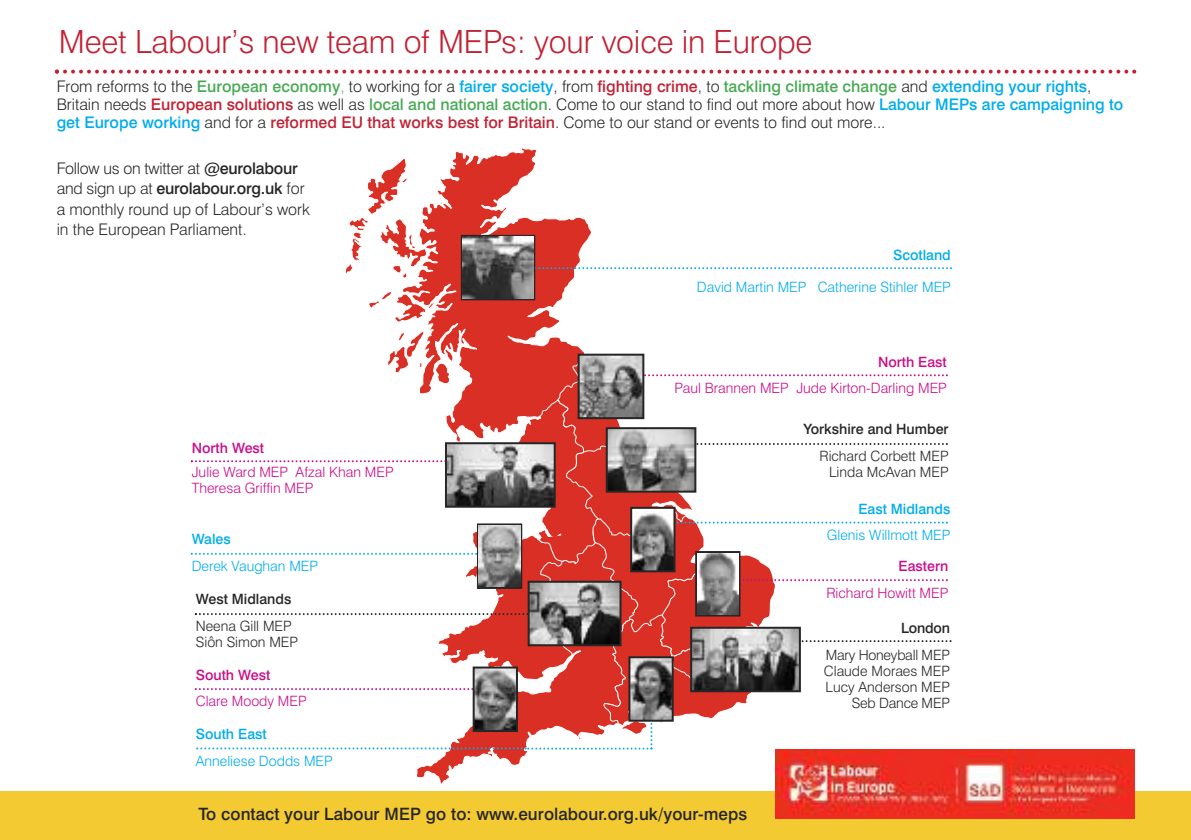
<style>
.page{position:relative;width:1191px;height:840px;background:#fff}
.page>*{position:absolute;margin:0;border:0;box-sizing:border-box;transform-origin:0 0}
.t1{font:300 32px "Swiss 721 BT";letter-spacing:-.005em;color:#c22234}
.t2{font:500 17px "Swiss 721 BT";letter-spacing:.005em;color:#272627}
.t3{font:300 16px/20px "Swiss 721 BT";color:#272627}
.t4{font:300 14.2px/16px "Swiss 721 BT";color:#272627;text-align:right}
.t5{font:300 14.2px/16px "Swiss 721 BT";color:#ca0d89}
.t6{font:300 14.2px "Swiss 721 BT";color:#00aded}
.t7{font:500 14.2px "Swiss 721 BT";color:#272627}
.t8{font:500 14.2px "Swiss 721 BT";color:#ca0d89}
.t9{font:500 14.2px "Swiss 721 BT";color:#00aded}
.s1{font-weight:500;color:#49aa56}
.s2{color:#49aa56}
.s3{font-weight:500;color:#00aded}
.s4{font-weight:500;color:#c22234}
.s5{font-weight:500}
</style>
<div class="page">
<svg style="left:401px;top:148px;width:371px;height:636px"></svg>
<svg style="left:368px;top:291px;width:67px;height:31px"></svg>
<svg style="left:345px;top:158px;width:82px;height:120px"></svg>
<svg style="left:535px;top:267px;width:417px;height:2px"></svg>
<svg style="left:55px;top:70px;width:1081px;height:4px"></svg>
<div style="left:461px;top:235px;width:74px;height:65px;border:2px solid #272627"></div>
<img style="left:463px;top:237px;width:70px;height:61px">
<svg style="left:191px;top:329px;width:760px;height:420px"></svg>
<div style="left:0;top:791px;width:1191px;height:48px;background:#f3ca32"></div>
<img style="left:775px;top:749px;width:359px;height:68px">
<h1 class="t1" style="left:59px;top:30px;width:755px">Meet Labour’s new team of MEPs: your voice in Europe</h1>
<p class="t3" style="left:57px;top:79px;width:1068px;line-height:17.8px">From reforms to the <span class="s1">European economy</span><span class="s2">,</span> to working for a <span class="s3">fairer society</span>, from <span class="s4">fighting crime</span>, to <span class="s1">tackling climate change</span> and <span class="s3">extending your rights</span>,<br>Britain needs <span class="s4">European solutions</span> as well as <span class="s1">local and national action</span>. Come to our stand to find out more about how <span class="s3">Labour MEPs are campaigning to get Europe working</span> and for a <span class="s4">reformed EU that works best for Britain</span>. Come to our stand or events to find out more...</p>
<p class="t3" style="left:57px;top:160px;width:255px">Follow us on twitter at <span class="s5">@eurolabour </span>and sign up at <span class="s5">eurolabour.org.uk</span> for a monthly round up of Labour’s work in the European Parliament.</p>
<p class="t8" style="left:192px;top:442px;width:74px">North West</p>
<p class="t5" style="left:192px;top:465px;width:203px">Julie Ward MEP Afzal Khan MEP<br>Theresa Griffin MEP</p>
<p class="t9" style="left:192px;top:534px;width:41px">Wales</p>
<p class="t6" style="left:192px;top:560px;width:128px">Derek Vaughan MEP</p>
<p class="t7" style="left:196px;top:593px;width:97px">West Midlands</p>
<p class="t4" style="left:196px;top:618px;width:104px;text-align:left">Neena Gill MEP<br>Siôn Simon MEP</p>
<p class="t8" style="left:196px;top:669px;width:76px">South West</p>
<p class="t5" style="left:196px;top:694px;width:112px">Clare Moody MEP</p>
<p class="t9" style="left:196px;top:728px;width:72px">South East</p>
<p class="t6" style="left:196px;top:755px;width:138px">Anneliese Dodds MEP</p>
<p class="t9" style="left:893px;top:249px;width:59px">Scotland</p>
<p class="t6" style="left:697px;top:281px;width:255px">David Martin MEP Catherine Stihler MEP</p>
<p class="t8" style="left:878px;top:356px;width:70px">North East</p>
<p class="t5" style="left:674px;top:381px;width:274px">Paul Brannen MEP Jude Kirton-Darling MEP</p>
<p class="t7" style="left:803px;top:424px;width:147px">Yorkshire and Humber</p>
<p class="t4" style="left:819px;top:449px;width:131px">Richard Corbett MEP<br>Linda McAvan MEP</p>
<p class="t9" style="left:858px;top:503px;width:93px">East Midlands</p>
<p class="t6" style="left:827px;top:530px;width:125px">Glenis Willmott MEP</p>
<p class="t8" style="left:898px;top:560px;width:51px">Eastern</p>
<p class="t5" style="left:826px;top:586px;width:123px">Richard Howitt MEP</p>
<p class="t7" style="left:901px;top:622px;width:50px">London</p>
<p class="t4" style="left:824px;top:647px;width:128px">Mary Honeyball MEP<br>Claude Moraes MEP<br>Lucy Anderson MEP<br>Seb Dance MEP</p>
<p class="t2" style="left:198px;top:807px;width:550px">To contact your Labour MEP go to: www.eurolabour.org.uk/your-meps</p>
</div>
